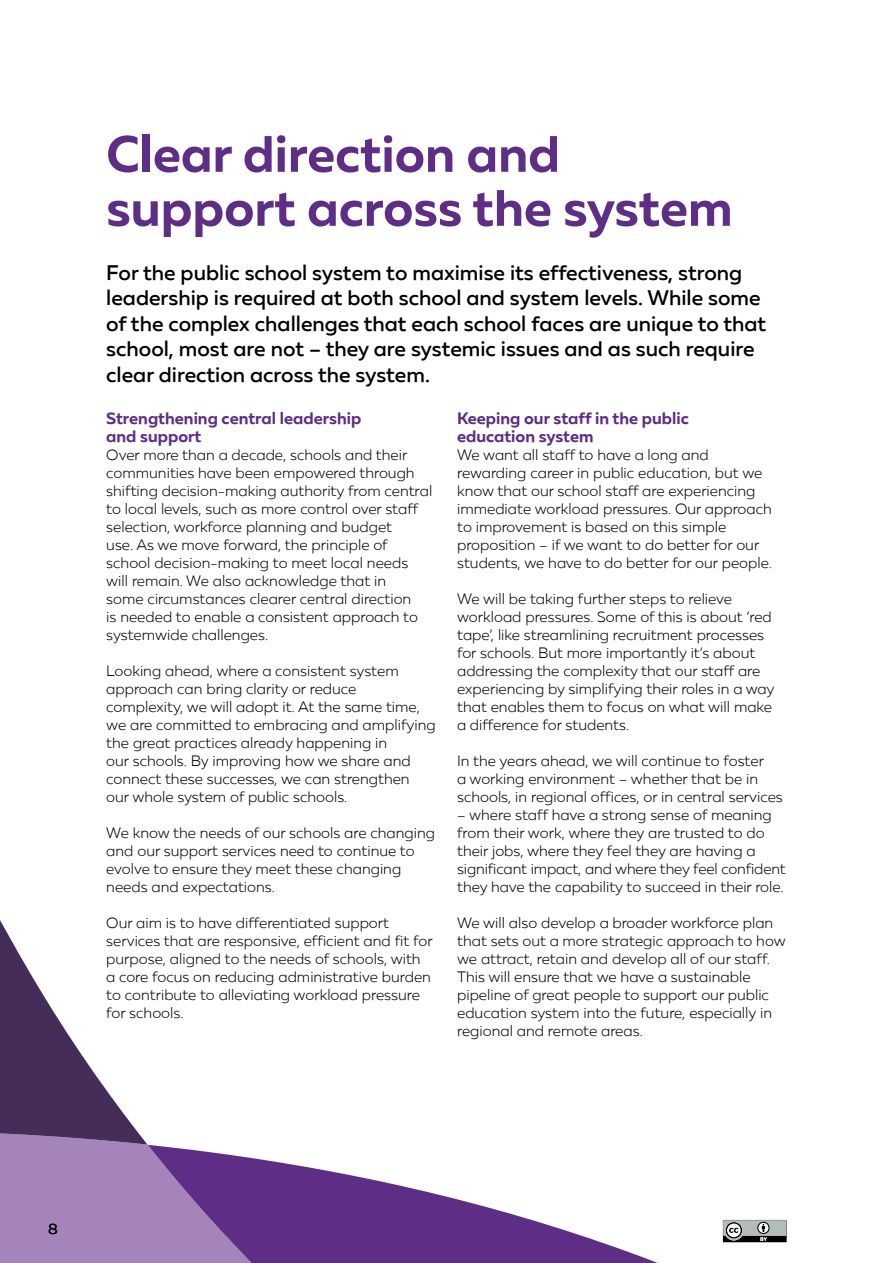
<style>
.page{position:relative;width:893px;height:1263px;background:#fff}
.page>*{position:absolute;margin:0;border:0;box-sizing:border-box;transform-origin:0 0}
.Heading_2{font:700 51px/54px "Muller DOE";color:#5e2e86}
.Intro_Para{font:500 21px/25.5px "Muller DOE";color:#000}
.Heading_3{font:700 16.5px/18px "Muller DOE";color:#5e2e86}
.Body_Copy{font:300 15px/18px "Muller DOE";color:#000}
.t1{font:15px "Muller DOE";color:#000}
</style>
<div class="page">
<div style="left:0;top:1144px;width:149px;height:119px;background:#a584bc"></div>
<svg style="left:148px;top:1145px;width:639px;height:118px"></svg>
<svg style="left:0;top:920px;width:147px;height:267px"></svg>
<svg style="left:723px;top:1220px;width:64px;height:22px"></svg>
<h2 class="Heading_2" style="left:106px;top:127px;width:628px">Clear direction and support across the system</h2>
<p class="Intro_Para" style="left:106px;top:260px;width:661px">For the public school system to maximise its effectiveness, strong leadership is required at both school and system levels. While some of the complex challenges that each school faces are unique to that school, most are not – they are systemic issues and as such require clear direction across the system.</p>
<h3 class="Heading_3" style="left:106px;top:409px;width:257px">Strengthening central leadership and support</h3>
<p class="Body_Copy" style="left:106px;top:445px;width:328px">Over more than a decade, schools and their communities have been empowered through shifting decision-making authority from central to local levels, such as more control over staff selection, workforce planning and budget<br>use. As we move forward, the principle of school decision‑making to meet local needs will remain. We also acknowledge that in<br>some circumstances clearer central direction<br>is needed to enable a consistent approach to systemwide challenges.</p>
<p class="Body_Copy" style="left:106px;top:661px;width:331px">Looking ahead, where a consistent system approach can bring clarity or reduce complexity, we will adopt it. At the same time, we are committed to embracing and amplifying the great practices already happening in<br>our schools. By improving how we share and connect these successes, we can strengthen our whole system of public schools.</p>
<p class="Body_Copy" style="left:106px;top:823px;width:330px">We know the needs of our schools are changing and our support services need to continue to evolve to ensure they meet these changing needs and expectations.</p>
<p class="Body_Copy" style="left:106px;top:913px;width:328px">Our aim is to have differentiated support services that are responsive, efficient and fit for purpose, aligned to the needs of schools, with a core focus on reducing administrative burden to contribute to alleviating workload pressure for schools.</p>
<h3 class="Heading_3" style="left:457px;top:409px;width:233px">Keeping our staff in the public education system</h3>
<p class="Body_Copy" style="left:457px;top:445px;width:316px">We want all staff to have a long and rewarding career in public education, but we know that our school staff are experiencing immediate workload pressures. Our approach to improvement is based on this simple proposition – if we want to do better for our students, we have to do better for our people.</p>
<p class="Body_Copy" style="left:457px;top:589px;width:319px">We will be taking further steps to relieve workload pressures. Some of this is about ‘red tape’, like streamlining recruitment processes for schools. But more importantly it’s about addressing the complexity that our staff are experiencing by simplifying their roles in a way that enables them to focus on what will make a difference for students.</p>
<p class="Body_Copy" style="left:457px;top:751px;width:327px">In the years ahead, we will continue to foster<br>a working environment – whether that be in schools, in regional offices, or in central services</p>
<p class="Body_Copy" style="left:457px;top:805px;width:330px">– where staff have a strong sense of meaning from their work, where they are trusted to do their jobs, where they feel they are having a significant impact, and where they feel confident they have the capability to succeed in their role.</p>
<p class="Body_Copy" style="left:457px;top:913px;width:330px">We will also develop a broader workforce plan that sets out a more strategic approach to how we attract, retain and develop all of our staff.<br>This will ensure that we have a sustainable pipeline of great people to support our public education system into the future, especially in regional and remote areas.</p>
<p class="t1" style="left:48px;top:1219px;width:11px">8</p>
</div>
